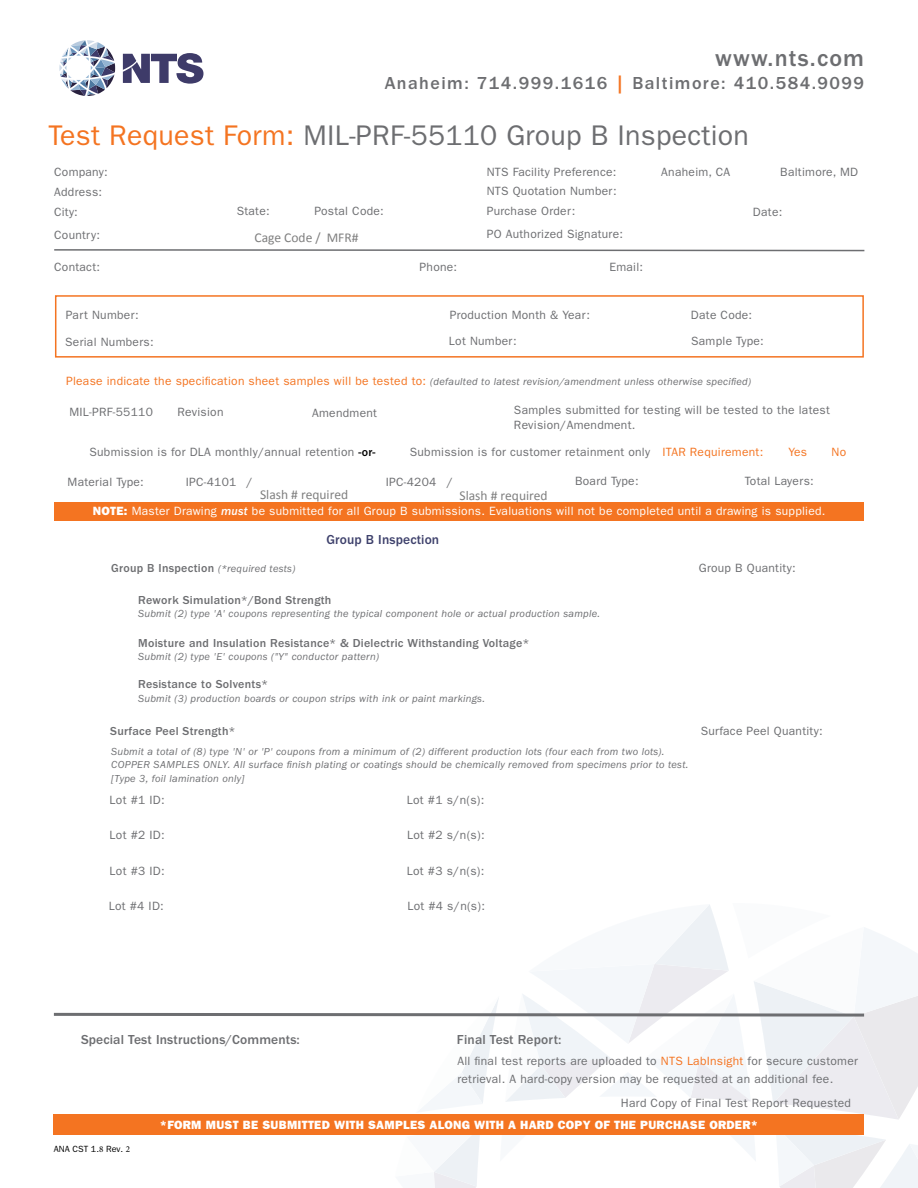
<style>
.page{position:relative;width:918px;height:1188px;background:#fff}
.page>*{position:absolute;margin:0;border:0;box-sizing:border-box;transform-origin:0 0}
.t1{font:28.5px "ITC Franklin Gothic Std";letter-spacing:.01em;color:#6d6e71}
.t2{font:500 24px "ITC Franklin Gothic Std";letter-spacing:.05em;color:#6d6e71}
.t3{font:500 18px "ITC Franklin Gothic Std";letter-spacing:.08em;color:#6d6e71}
.t4{font:500 13.5px "ITC Franklin Gothic Std";letter-spacing:.01em;color:#6d6e71}
.t5{font:13.5px "Calibri";color:#808080}
.t6{font:500 13.5px "ITC Franklin Gothic Std";letter-spacing:.01em;color:#3e416c}
.t7{font:12px/15px "ITC Franklin Gothic Std";letter-spacing:.025em;color:#6d6e71}
.t8{font:500 12px "ITC Franklin Gothic Std";letter-spacing:.025em;color:#6d6e71}
.t9{font:12px "ITC Franklin Gothic Std";letter-spacing:.025em;color:#fff}
.t10{font:12px "ITC Franklin Gothic Std Hvy";letter-spacing:.025em;color:#fff}
.t11{font:12px "ITC Franklin Gothic Std";color:#f47421}
.t12{font:italic 10.5px/13.5px "ITC Franklin Gothic Std";letter-spacing:.025em;color:#6d6e71}
.t13{font:9px "ITC Franklin Gothic Std";color:#000}
.s1{color:#f47421}
.s2{font-style:normal;font-size:12px;color:#f47421}
.s3{font-weight:500;color:#000}
.s4{font-family:"ITC Franklin Gothic Std Hvy"}
.s5{font-family:"ITC Franklin Gothic Std Med It"}
.s6{font-weight:400;font-style:italic;font-size:10.5px}
.s7{font-family:"Minion Pro"}
</style>
<div class="page">
<svg style="left:123px;top:53px;width:80px;height:31px"></svg>
<svg style="left:59px;top:40px;width:56px;height:56px"></svg>
<div style="left:54px;top:502px;width:810px;height:18px;background:#f47421"></div>
<svg style="left:53px;top:905px;width:865px;height:283px"></svg>
<div style="left:54px;top:1115px;width:810px;height:20px;background:#f47421"></div>
<svg style="left:54px;top:249px;width:811px;height:3px"></svg>
<div style="left:55px;top:295px;width:809px;height:63px;border:2px solid #f47421"></div>
<h2 class="t2" style="left:715px;top:45px;width:150px">www.nts.com</h2>
<h3 class="t3" style="left:385px;top:73px;width:481px">Anaheim: 714.999.1616 <span class="s1">|</span> Baltimore: 410.584.9099</h3>
<h1 class="t1" style="left:49px;top:119px;width:702px"><span class="s1">Test Request Form:</span> MIL-PRF-55110 Group B Inspection</h1>
<p class="t7" style="left:54px;top:165px;width:55px">Company:</p>
<p class="t7" style="left:487px;top:164px;width:131px">NTS Facility Preference:</p>
<p class="t7" style="left:661px;top:165px;width:70px">Anaheim, CA</p>
<p class="t7" style="left:780px;top:165px;width:79px">Baltimore, MD</p>
<p class="t7" style="left:54px;top:185px;width:50px">Address:</p>
<p class="t7" style="left:487px;top:184px;width:132px">NTS Quotation Number:</p>
<p class="t7" style="left:54px;top:204px;width:25px">City:</p>
<p class="t7" style="left:237px;top:204px;width:35px">State:</p>
<p class="t7" style="left:314px;top:204px;width:71px">Postal Code:</p>
<p class="t7" style="left:54px;top:227px;width:47px">Country:</p>
<p class="t5" style="left:254px;top:229px;width:106px">Cage Code / MFR#</p>
<p class="t7" style="left:487px;top:204px;width:90px">Purchase Order:</p>
<p class="t7" style="left:487px;top:226px;width:138px">PO Authorized Signature:</p>
<p class="t7" style="left:753px;top:205px;width:31px">Date:</p>
<p class="t7" style="left:54px;top:260px;width:47px">Contact:</p>
<p class="t7" style="left:420px;top:260px;width:39px">Phone:</p>
<p class="t7" style="left:609px;top:260px;width:35px">Email:</p>
<p class="t7" style="left:66px;top:308px;width:74px">Part Number:</p>
<p class="t7" style="left:691px;top:308px;width:63px">Date Code:</p>
<p class="t7" style="left:65px;top:334px;width:90px">Serial Numbers:</p>
<p class="t7" style="left:449px;top:334px;width:69px">Lot Number:</p>
<p class="t7" style="left:450px;top:308px;width:142px">Production Month &amp; Year:</p>
<p class="t7" style="left:691px;top:333px;width:74px">Sample Type:</p>
<p class="t12" style="left:66px;top:375px;width:686px"><span class="s2">Please indicate the specification sheet samples will be tested to:</span> (defaulted to latest revision/amendment unless otherwise specified)</p>
<p class="t7" style="left:69px;top:405px;width:85px">MIL-PRF-55110</p>
<p class="t7" style="left:178px;top:405px;width:47px">Revision</p>
<p class="t7" style="left:312px;top:405px;width:66px">Amendment</p>
<p class="t7" style="left:514px;top:403px;width:317px">Samples submitted for testing will be tested to the latest<br>Revision/Amendment.</p>
<p class="t7" style="left:89px;top:445px;width:288px">Submission is for DLA monthly/annual retention <span class="s3">-or-</span></p>
<p class="t7" style="left:410px;top:445px;width:355px">Submission is for customer retainment only <span class="s1">ITAR Requirement:</span></p>
<p class="t11" style="left:788px;top:446px;width:20px">Yes</p>
<p class="t11" style="left:831px;top:446px;width:16px">No</p>
<p class="t7" style="left:186px;top:475px;width:68px">IPC-4101 /</p>
<p class="t7" style="left:386px;top:475px;width:69px">IPC-4204 /</p>
<p class="t7" style="left:745px;top:473px;width:70px">Total Layers:</p>
<p class="t9" style="left:93px;top:504px;width:734px"><span class="s4">NOTE:</span> Master Drawing <span class="s5">must</span> be submitted for all Group B submissions. Evaluations will not be completed until a drawing is supplied.</p>
<p class="t6" style="left:326px;top:532px;width:114px">Group B Inspection</p>
<p class="t8" style="left:111px;top:561px;width:186px">Group B Inspection <span class="s6">(*required tests)</span></p>
<p class="t8" style="left:138px;top:593px;width:195px">Rework Simulation*/Bond Strength</p>
<p class="t12" style="left:138px;top:607px;width:463px">Submit (2) type 'A' coupons representing the typical component hole or actual production sample.</p>
<p class="t8" style="left:138px;top:636px;width:393px">Moisture and Insulation Resistance* &amp; Dielectric Withstanding Voltage*</p>
<p class="t12" style="left:138px;top:650px;width:242px">Submit (2) type 'E' coupons ("Y" conductor pattern)</p>
<p class="t8" style="left:138px;top:678px;width:131px">Resistance to Solvents*</p>
<p class="t12" style="left:138px;top:692px;width:348px">Submit (3) production boards or coupon strips with ink or paint markings.</p>
<p class="t8" style="left:110px;top:724px;width:127px">Surface Peel Strength*</p>
<p class="t7" style="left:68px;top:474px;width:78px">Material Type:</p>
<p class="t7" style="left:575px;top:473px;width:65px">Board Type:</p>
<p class="t5" style="left:260px;top:486px;width:90px">Slash # required</p>
<p class="t5" style="left:460px;top:487px;width:90px">Slash # required</p>
<p class="t7" style="left:699px;top:560px;width:98px">Group B Quantity:</p>
<p class="t7" style="left:701px;top:723px;width:123px">Surface Peel Quantity:</p>
<p class="t12" style="left:111px;top:745px;width:579px">Submit a total of (8) type 'N' or 'P' coupons from a minimum of (2) different production lots (four each from two lots).<br>COPPER SAMPLES ONLY. All surface finish plating or coatings should be chemically removed from specimens prior to test. [Type 3, foil lamination only]</p>
<p class="t7" style="left:110px;top:793px;width:57px">Lot #1 ID:</p>
<p class="t7" style="left:407px;top:793px;width:79px">Lot #1 s/n(s):</p>
<p class="t7" style="left:110px;top:828px;width:57px">Lot #2 ID:</p>
<p class="t7" style="left:407px;top:828px;width:79px">Lot #2 s/n(s):</p>
<p class="t7" style="left:110px;top:863px;width:57px">Lot #3 ID:</p>
<p class="t7" style="left:407px;top:863px;width:79px">Lot #3 s/n(s):</p>
<p class="t7" style="left:109px;top:899px;width:57px">Lot #4 ID:</p>
<p class="t7" style="left:407px;top:899px;width:79px">Lot #4 s/n(s):</p>
<p class="t4" style="left:81px;top:1032px;width:220px">Special Test Instructions/Comments:</p>
<p class="t4" style="left:457px;top:1032px;width:106px">Final Test Report:</p>
<p class="t7" style="left:457px;top:1052px;width:402px;line-height:18px">All final test reports are uploaded to <span class="s1">NTS LabInsight</span> for secure customer retrieval. A hard-copy version may be requested at an additional fee.</p>
<p class="t7" style="left:621px;top:1095px;width:232px">Hard Copy of Final Test Report Requested</p>
<p class="t13" style="left:54px;top:1144px;width:78px">ANA CST 1.<span class="s7">8</span> Rev. <span class="s7">2</span></p>
<p class="t10" style="left:160px;top:1118px;width:600px">*FORM MUST BE SUBMITTED WITH SAMPLES ALONG WITH A HARD COPY OF THE PURCHASE ORDER*</p>
</div>
